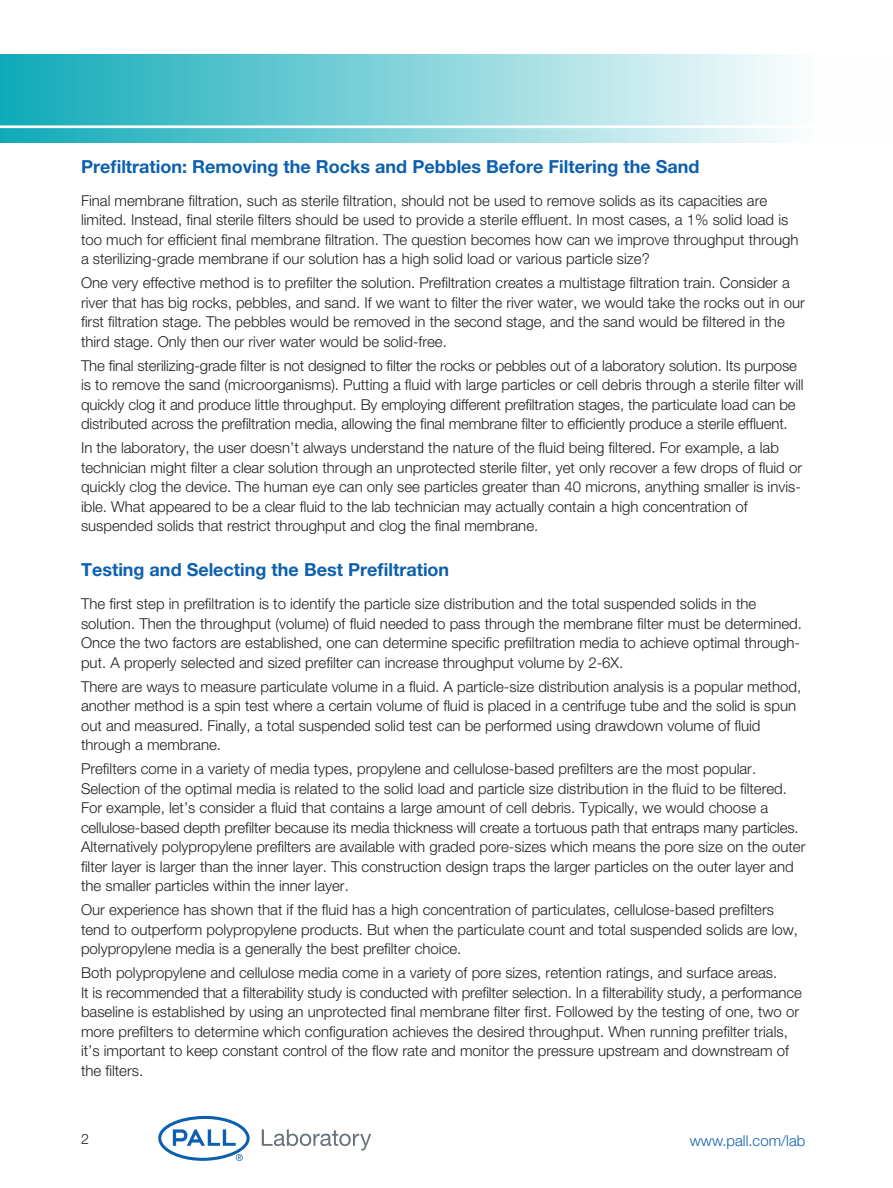
<style>
.page{position:relative;width:893px;height:1188px;background:#fff}
.page>*{position:absolute;margin:0;border:0;box-sizing:border-box;transform-origin:0 0}
.Level_1_Subhead{font:700 18px "Helvetica Neue LT Std";color:#0d60ae}
.Level_1_Body_Text{font:300 15px/19.5px "Helvetica Neue LT Std";color:#231f20}
.t1{font:300 15px "Helvetica Neue LT Std";color:#0d60ae}
.t2{font:300 14.25px "Helvetica Neue LT Std";color:#231f20}
</style>
<div class="page">
<svg style="left:158px;top:1116px;width:92px;height:45px"></svg>
<svg style="left:262px;top:1129px;width:109px;height:22px"></svg>
<div style="left:0;top:54px;width:893px;height:88px;background:linear-gradient(to right,#11abb9,#fff)"></div>
<hr style="left:0;top:125px;width:893px;height:3px;background:#fff">
<p class="Level_1_Subhead" style="left:81px;top:155px;width:620px">Prefiltration: Removing the Rocks and Pebbles Before Filtering the Sand</p>
<p class="Level_1_Body_Text" style="left:81px;top:190px;width:719px">Final membrane filtration, such as sterile filtration, should not be used to remove solids as its capacities are limited. Instead, final sterile filters should be used to provide a sterile effluent. In most cases, a 1% solid load is too much for efficient final membrane filtration. The question becomes how can we improve throughput through a sterilizing-grade membrane if our solution has a high solid load or various particle size?</p>
<p class="Level_1_Body_Text" style="left:81px;top:273px;width:725px">One very effective method is to prefilter the solution. Prefiltration creates a multistage filtration train. Consider a river that has big rocks, pebbles, and sand. If we want to filter the river water, we would take the rocks out in our first filtration stage. The pebbles would be removed in the second stage, and the sand would be filtered in the third stage. Only then our river water would be solid-free.</p>
<p class="Level_1_Body_Text" style="left:81px;top:355px;width:724px">The final sterilizing-grade filter is not designed to filter the rocks or pebbles out of a laboratory solution. Its purpose is to remove the sand (microorganisms). Putting a fluid with large particles or cell debris through a sterile filter will quickly clog it and produce little throughput. By employing different prefiltration stages, the particulate load can be distributed across the prefiltration media, allowing the final membrane filter to efficiently produce a sterile effluent.</p>
<p class="Level_1_Body_Text" style="left:81px;top:438px;width:723px">In the laboratory, the user doesn’t always understand the nature of the fluid being filtered. For example, a lab technician might filter a clear solution through an unprotected sterile filter, yet only recover a few drops of fluid or quickly clog the device. The human eye can only see particles greater than 40 microns, anything smaller is invis&shy;ible. What appeared to be a clear fluid to the lab technician may actually contain a high concentration of suspended solids that restrict throughput and clog the final membrane.</p>
<p class="Level_1_Subhead" style="left:81px;top:558px;width:370px">Testing and Selecting the Best Prefiltration</p>
<p class="Level_1_Body_Text" style="left:81px;top:594px;width:722px">The first step in prefiltration is to identify the particle size distribution and the total suspended solids in the solution. Then the throughput (volume) of fluid needed to pass through the membrane filter must be determined.<br>Once the two factors are established, one can determine specific prefiltration media to achieve optimal through&shy;put. A properly selected and sized prefilter can increase throughput volume by 2-6X.</p>
<p class="Level_1_Body_Text" style="left:81px;top:676px;width:722px">There are ways to measure particulate volume in a fluid. A particle-size distribution analysis is a popular method, another method is a spin test where a certain volume of fluid is placed in a centrifuge tube and the solid is spun out and measured. Finally, a total suspended solid test can be performed using drawdown volume of fluid through a membrane.</p>
<p class="Level_1_Body_Text" style="left:81px;top:759px;width:726px">Prefilters come in a variety of media types, propylene and cellulose-based prefilters are the most popular.<br>Selection of the optimal media is related to the solid load and particle size distribution in the fluid to be filtered.<br>For example, let’s consider a fluid that contains a large amount of cell debris. Typically, we would choose a cellulose-based depth prefilter because its media thickness will create a tortuous path that entraps many particles.<br>Alternatively polypropylene prefilters are available with graded pore-sizes which means the pore size on the outer filter layer is larger than the inner layer. This construction design traps the larger particles on the outer layer and the smaller particles within the inner layer.</p>
<p class="Level_1_Body_Text" style="left:81px;top:900px;width:719px">Our experience has shown that if the fluid has a high concentration of particulates, cellulose-based prefilters tend to outperform polypropylene products. But when the particulate count and total suspended solids are low, polypropylene media is a generally the best prefilter choice.</p>
<p class="Level_1_Body_Text" style="left:81px;top:963px;width:722px">Both polypropylene and cellulose media come in a variety of pore sizes, retention ratings, and surface areas.<br>It is recommended that a filterability study is conducted with prefilter selection. In a filterability study, a performance baseline is established by using an unprotected final membrane filter first. Followed by the testing of one, two or more prefilters to determine which configuration achieves the desired throughput. When running prefilter trials, it’s important to keep constant control of the flow rate and monitor the pressure upstream and downstream of the filters.</p>
<p class="t2" style="left:81px;top:1131px;width:9px">2</p>
<p class="t1" style="left:690px;top:1132px;width:117px">www.pall.com/lab</p>
</div>
